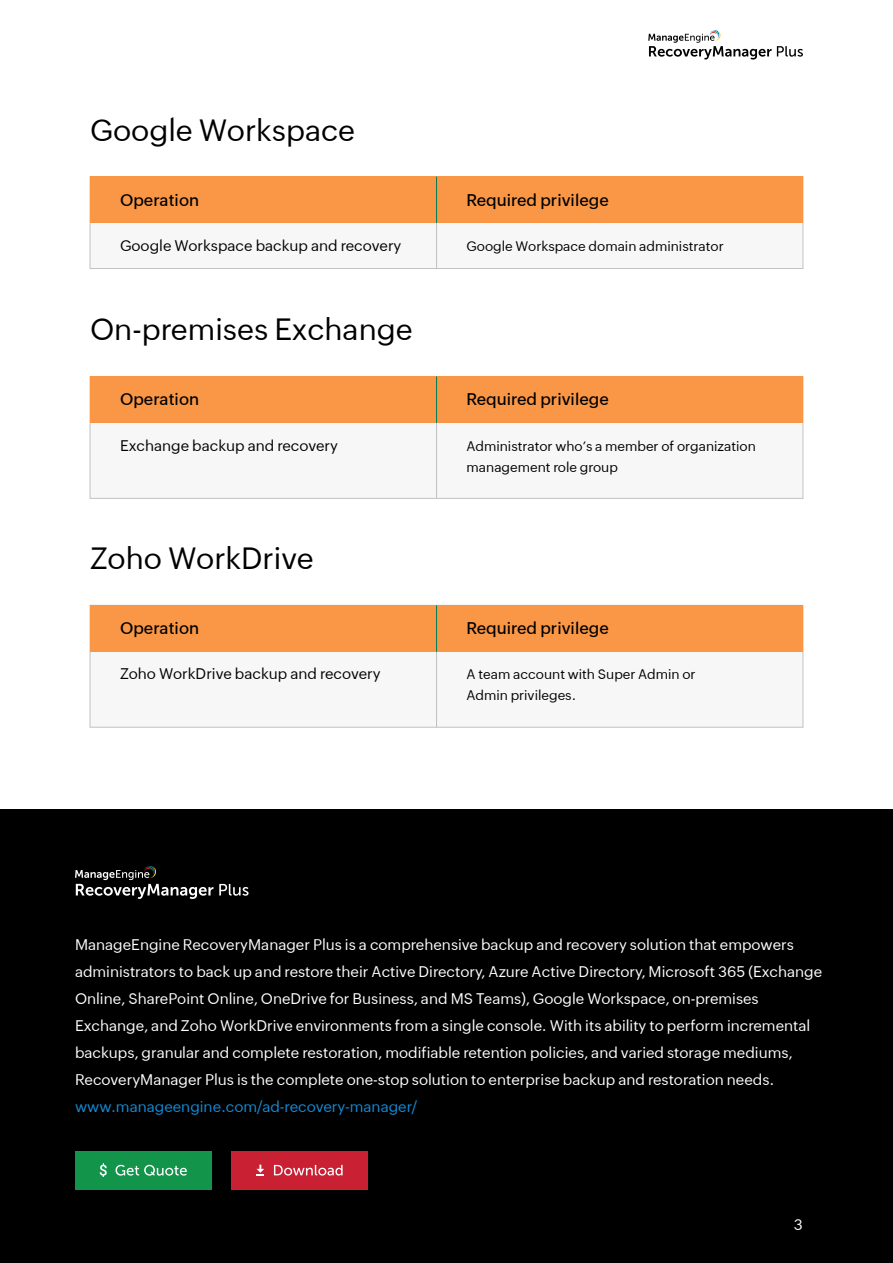
<style>
.page{position:relative;width:893px;height:1263px;background:#fff}
.page>*{position:absolute;margin:0;border:0;box-sizing:border-box;transform-origin:0 0}
.t1{font:30px "Zoho Puvi";color:#000}
.t2{font:500 16.5px "Zoho Puvi";color:#000}
.t3{font:15px/27px "Zoho Puvi";color:#fff}
.t4{font:15px "Zoho Puvi";color:#000}
.t5{font:15px "Zoho Puvi";color:#138cd6}
.t6{font:13.5px/21px "Zoho Puvi";color:#000}
</style>
<div class="page">
<div style="left:0;top:809px;width:893px;height:454px;background:#000"></div>
<div style="left:75px;top:1151px;width:137px;height:38px;background:#12954b"></div>
<div style="left:231px;top:1151px;width:137px;height:38px;background:#ca2033"></div>
<svg style="left:100px;top:1163px;width:7px;height:14px"></svg>
<svg style="left:116px;top:1165px;width:71px;height:11px"></svg>
<svg style="left:274px;top:1165px;width:69px;height:10px"></svg>
<svg style="left:256px;top:1164px;width:8px;height:11px"></svg>
<svg style="left:75px;top:865px;width:138px;height:34px"></svg>
<svg style="left:219px;top:884px;width:30px;height:12px"></svg>
<div style="left:90px;top:176px;width:713px;height:93px;background:#f7f7f7;border:1px solid #c2c1c0"></div>
<div style="left:90px;top:177px;width:713px;height:46px;background:#f99746"></div>
<hr style="left:436px;top:177px;width:1px;height:46px;background:#007c56">
<hr style="left:436px;top:223px;width:1px;height:45px;background:#c2c1c0">
<div style="left:90px;top:376px;width:713px;height:122px;background:#f7f7f7"></div>
<div style="left:90px;top:376px;width:713px;height:47px;background:#f99746"></div>
<hr style="left:436px;top:376px;width:1px;height:47px;background:#007c56">
<hr style="left:436px;top:423px;width:1px;height:75px;background:#c2c1c0">
<div style="left:90px;top:605px;width:713px;height:122px;background:#f7f7f7;border:1px solid #c2c1c0"></div>
<div style="left:90px;top:605px;width:713px;height:47px;background:#f99746"></div>
<hr style="left:436px;top:605px;width:1px;height:47px;background:#007c56">
<hr style="left:436px;top:652px;width:1px;height:75px;background:#c2c1c0">
<svg style="left:648px;top:30px;width:155px;height:30px"></svg>
<h1 class="t1" style="left:90px;top:107px;width:267px">Google Workspace</h1>
<p class="t2" style="left:120px;top:187px;width:81px">Operation</p>
<p class="t2" style="left:467px;top:187px;width:144px">Required privilege</p>
<p class="t4" style="left:120px;top:234px;width:283px">Google Workspace backup and recovery</p>
<p class="t6" style="left:467px;top:234px;width:259px">Google Workspace domain administrator</p>
<h1 class="t1" style="left:90px;top:307px;width:324px">On-premises Exchange</h1>
<p class="t2" style="left:120px;top:387px;width:81px">Operation</p>
<p class="t2" style="left:467px;top:387px;width:144px">Required privilege</p>
<p class="t4" style="left:120px;top:434px;width:220px">Exchange backup and recovery</p>
<p class="t6" style="left:467px;top:434px;width:291px">Administrator who’s a member of organization management role group</p>
<h1 class="t1" style="left:90px;top:536px;width:225px">Zoho WorkDrive</h1>
<p class="t2" style="left:120px;top:616px;width:81px">Operation</p>
<p class="t2" style="left:467px;top:616px;width:144px">Required privilege</p>
<p class="t4" style="left:120px;top:663px;width:262px">Zoho WorkDrive backup and recovery</p>
<p class="t6" style="left:467px;top:663px;width:231px">A team account with Super Admin or<br>Admin privileges.</p>
<p class="t3" style="left:75px;top:929px;width:749px">ManageEngine RecoveryManager Plus is a comprehensive backup and recovery solution that empowers administrators to back up and restore their Active Directory, Azure Active Directory, Microsoft 365 (Exchange Online, SharePoint Online, OneDrive for Business, and MS Teams), Google Workspace, on-premises Exchange, and Zoho WorkDrive environments from a single console. With its ability to perform incremental backups, granular and complete restoration, modifiable retention policies, and varied storage mediums, RecoveryManager Plus is the complete one-stop solution to enterprise backup and restoration needs.</p>
<p class="t5" style="left:75px;top:1095px;width:344px">www.manageengine.com/ad-recovery-manager/</p>
<p class="t3" style="left:794px;top:1209px;width:10px">3</p>
</div>
